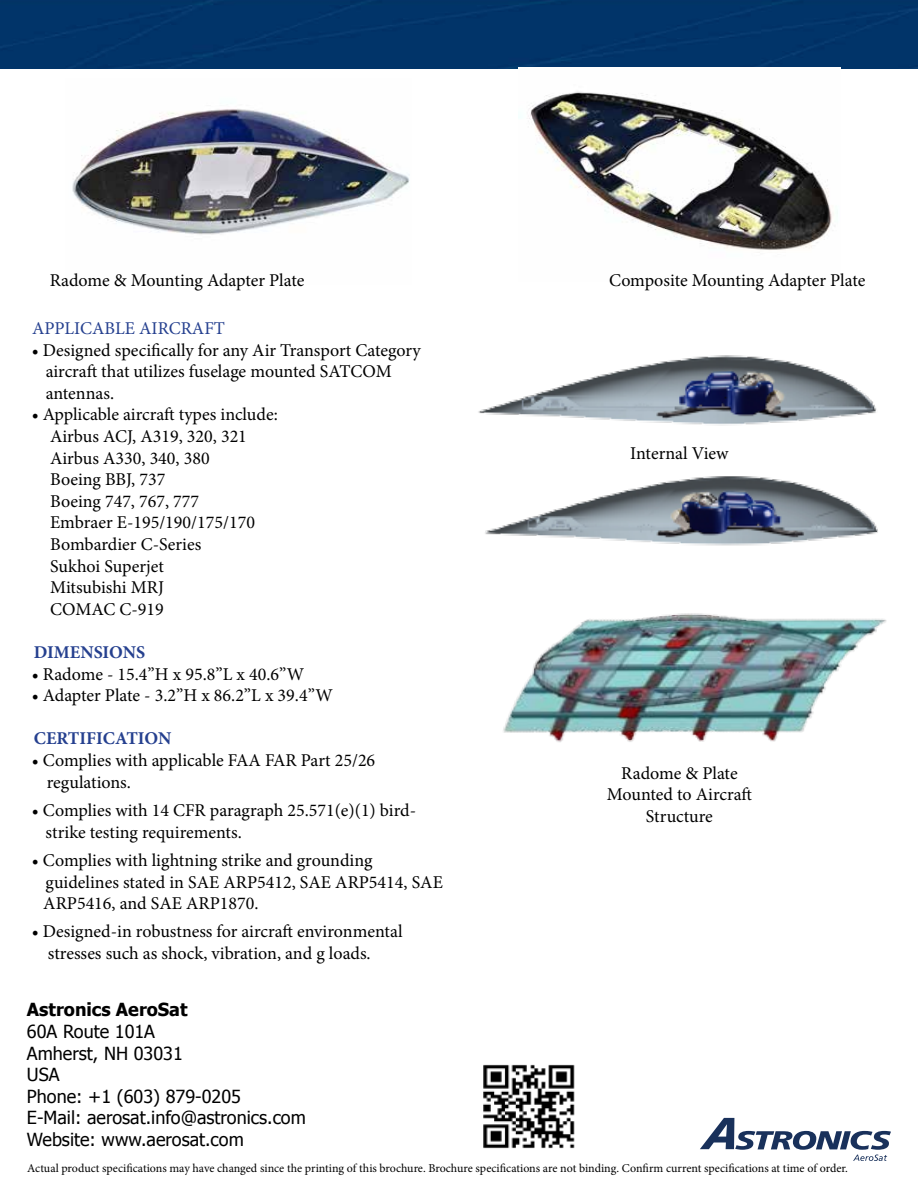
<style>
.page{position:relative;width:918px;height:1188px;background:#fff}
.page>*{position:absolute;margin:0;border:0;box-sizing:border-box;transform-origin:0 0}
.t1{font:18px/21.6px "Minion Pro";color:#000}
.t2{font:18px/21.6px "Tahoma";color:#000}
.t3{font:700 18px "Minion Pro";color:#25408f}
.t4{font:18px "Minion Pro";color:#25408f}
.t5{font:700 18px "Tahoma";color:#000}
.t6{font:12px "Minion Pro";letter-spacing:-.005em;color:#000}
</style>
<div class="page">
<div style="left:0;top:0;width:918px;height:68px;background:#013469"></div>
<img style="left:478px;top:355px;width:399px;height:71px">
<img style="left:485px;top:476px;width:393px;height:70px">
<img style="left:503px;top:613px;width:384px;height:129px">
<img style="left:518px;top:91px;width:320px;height:159px">
<img style="left:72px;top:109px;width:338px;height:126px">
<img style="left:483px;top:1064px;width:92px;height:85px">
<svg style="left:700px;top:1118px;width:191px;height:43px"></svg>
<p class="t1" style="left:50px;top:270px;width:256px">Radome &amp; Mounting Adapter Plate</p>
<p class="t1" style="left:609px;top:270px;width:258px">Composite Mounting Adapter Plate</p>
<p class="t4" style="left:32px;top:316px;width:194px">APPLICABLE AIRCRAFT</p>
<p class="t1" style="left:46px;top:339px;width:377px;text-indent:-14px">• Designed specifically for any Air Transport Category aircraft that utilizes fuselage mounted SATCOM antennas.</p>
<p class="t1" style="left:50px;top:404px;width:229px;text-indent:-18px">• Applicable aircraft types include:<br>Airbus ACJ, A319, 320, 321<br>Airbus A330, 340, 380<br>Boeing BBJ, 737<br>Boeing 747, 767, 777<br>Embraer E-195/190/175/170<br>Bombardier C-Series<br>Sukhoi Superjet<br>Mitsubishi MRJ<br>COMAC C-919</p>
<p class="t3" style="left:34px;top:640px;width:113px">DIMENSIONS</p>
<p class="t1" style="left:32px;top:663px;width:274px">• Radome - 15.4”H x 95.8”L x 40.6”W</p>
<p class="t1" style="left:32px;top:685px;width:303px">• Adapter Plate - 3.2”H x 86.2”L x 39.4”W</p>
<p class="t3" style="left:34px;top:726px;width:139px">CERTIFICATION</p>
<p class="t1" style="left:47px;top:750px;width:330px;text-indent:-15px">• Complies with applicable FAA FAR Part 25/26 regulations.</p>
<p class="t1" style="left:46px;top:800px;width:372px;text-indent:-14px">• Complies with 14 CFR paragraph 25.571(e)(1) bird&shy;strike testing requirements.</p>
<p class="t1" style="left:43px;top:849px;width:401px;text-indent:-12px">• Complies with lightning strike and grounding guidelines stated in SAE ARP5412, SAE ARP5414, SAE<br>ARP5416, and SAE ARP1870.</p>
<p class="t1" style="left:48px;top:921px;width:356px;text-indent:-16px">• Designed-in robustness for aircraft environmental stresses such as shock, vibration, and g loads.</p>
<p class="t1" style="left:630px;top:443px;width:100px">Internal View</p>
<p class="t1" style="left:607px;top:762px;width:147px;text-align:center">Radome &amp; Plate<br>Mounted to Aircraft<br>Structure</p>
<p class="t5" style="left:27px;top:997px;width:162px">Astronics AeroSat</p>
<p class="t2" style="left:27px;top:1020px;width:280px">60A Route 101A<br>Amherst, NH 03031<br>USA<br>Phone: +1 (603) 879-0205<br>E-Mail: aerosat.info@astronics.com<br>Website: www.aerosat.com</p>
<p class="t6" style="left:27px;top:1160px;width:822px">Actual product specifications may have changed since the printing of this brochure. Brochure specifications are not binding. Confirm current specifications at time of order.</p>
</div>
